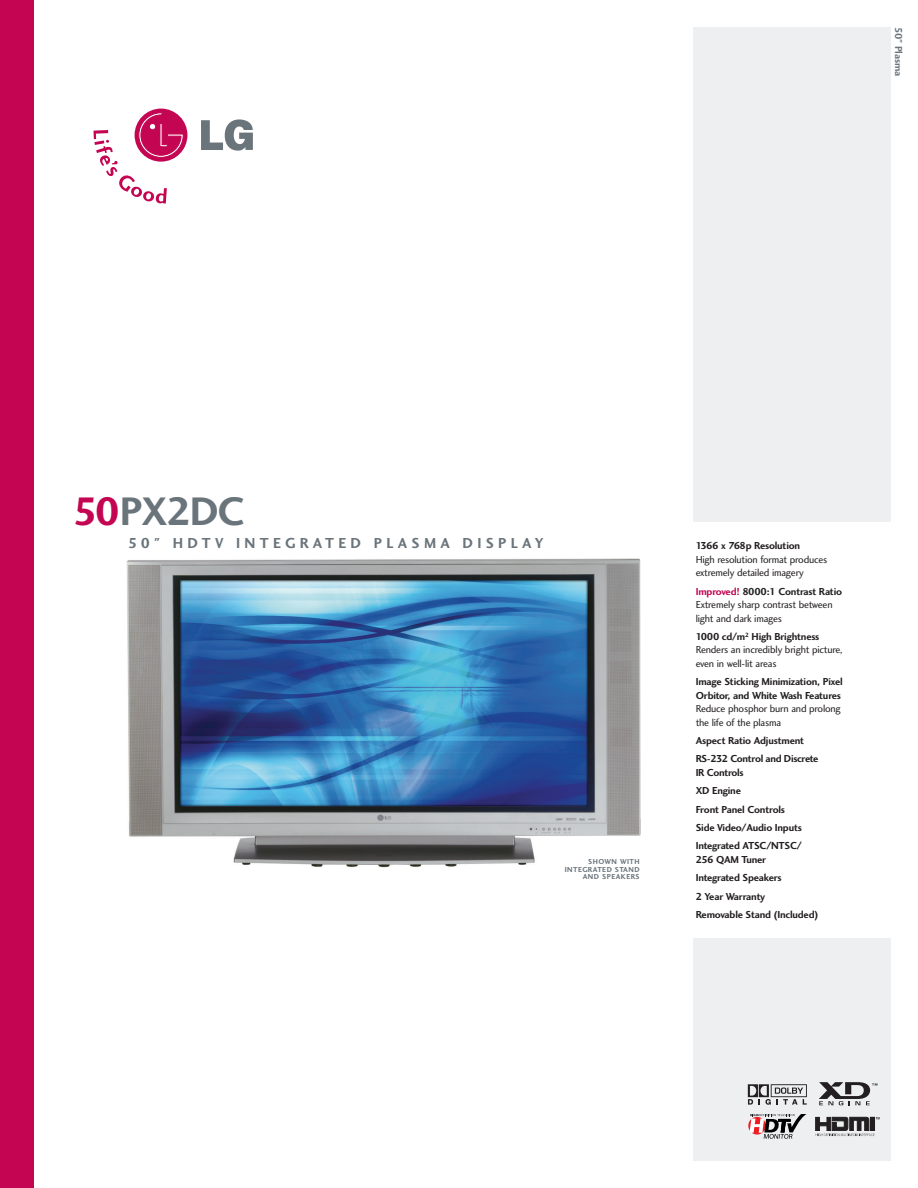
<style>
.page{position:relative;width:918px;height:1188px;background:#fff}
.page>*{position:absolute;margin:0;border:0;box-sizing:border-box;transform-origin:0 0}
.t1{font:41.25px "Charlotte Sans Bold Plain";letter-spacing:-.035em;color:#6a747b}
.t2{font:15px "Charlotte Sans Bold Plain";letter-spacing:.285em;color:#6a747b}
.t3{font:10.5px/18.3px "Charlotte Sans Bold Plain";letter-spacing:-.02em;color:#231f20}
.t4{font:10.5px/13.5px "Charlotte Sans Book Plain";letter-spacing:-.02em;color:#231f20}
.t5{font:10.5px "Charlotte Sans Bold Plain";letter-spacing:-.02em;color:#6a747b}
.t6{font:7.5px/7.5px "Charlotte Sans Bold Plain";letter-spacing:.06em;color:#6a747b;text-align:right}
.s1{color:#c30552}
</style>
<div class="page">
<div style="left:0;top:0;width:34px;height:1188px;background:#c30552"></div>
<svg style="left:201px;top:119px;width:52px;height:32px"></svg>
<div style="left:135px;top:109px;width:52px;height:53px;background:#c30552;border-radius:50%"></div>
<svg style="left:93px;top:113px;width:90px;height:91px"></svg>
<div style="left:694px;top:27px;width:197px;height:495px;background:#edeff1"></div>
<div style="left:694px;top:938px;width:197px;height:223px;background:#edeff1"></div>
<svg style="left:748px;top:1114px;width:59px;height:25px"></svg>
<img style="left:126px;top:558px;width:515px;height:310px">
<svg style="left:819px;top:1082px;width:58px;height:23px"></svg>
<svg style="left:815px;top:1117px;width:64px;height:19px"></svg>
<svg style="left:748px;top:1084px;width:59px;height:21px"></svg>
<p class="t5" style="left:903px;top:27px;width:51px;rotate:90deg">50" Plasma</p>
<h1 class="t1" style="left:73px;top:495px;width:173px"><span class="s1">50</span>PX2DC</h1>
<h2 class="t2" style="left:128px;top:537px;width:417px">50" HDTV INTEGRATED PLASMA DISPLAY</h2>
<p class="t6" style="left:565px;top:859px;width:77px">SHOWN WITH<br>INTEGRATED STAND<br>AND SPEAKERS</p>
<p class="t3" style="left:696px;top:537px;width:106px">1366 x 768p Resolution</p>
<p class="t4" style="left:696px;top:553px;width:133px">High resolution format produces extremely detailed imagery</p>
<p class="t3" style="left:696px;top:583px;width:148px"><span class="s1">Improved!</span> 8000:1 Contrast Ratio</p>
<p class="t4" style="left:696px;top:599px;width:138px">Extremely sharp contrast between light and dark images</p>
<p class="t3" style="left:696px;top:628px;width:125px">1000 cd/m<sup>2</sup> High Brightness</p>
<p class="t4" style="left:696px;top:644px;width:148px">Renders an incredibly bright picture, even in well-lit areas</p>
<p class="t3" style="left:696px;top:676px;width:149px;line-height:13.5px">Image Sticking Minimization, Pixel<br>Orbitor, and White Wash Features</p>
<p class="t4" style="left:696px;top:703px;width:147px">Reduce phosphor burn and prolong the life of the plasma</p>
<p class="t3" style="left:696px;top:732px;width:124px">Aspect Ratio Adjustment<br>RS-232 Control and Discrete</p>
<p class="t3" style="left:696px;top:764px;width:108px">IR Controls<br>XD Engine<br>Front Panel Controls<br>Side Video/Audio Inputs<br>Integrated ATSC/NTSC/</p>
<p class="t3" style="left:696px;top:851px;width:124px">256 QAM Tuner<br>Integrated Speakers<br>2 Year Warranty<br>Removable Stand (Included)</p>
</div>
